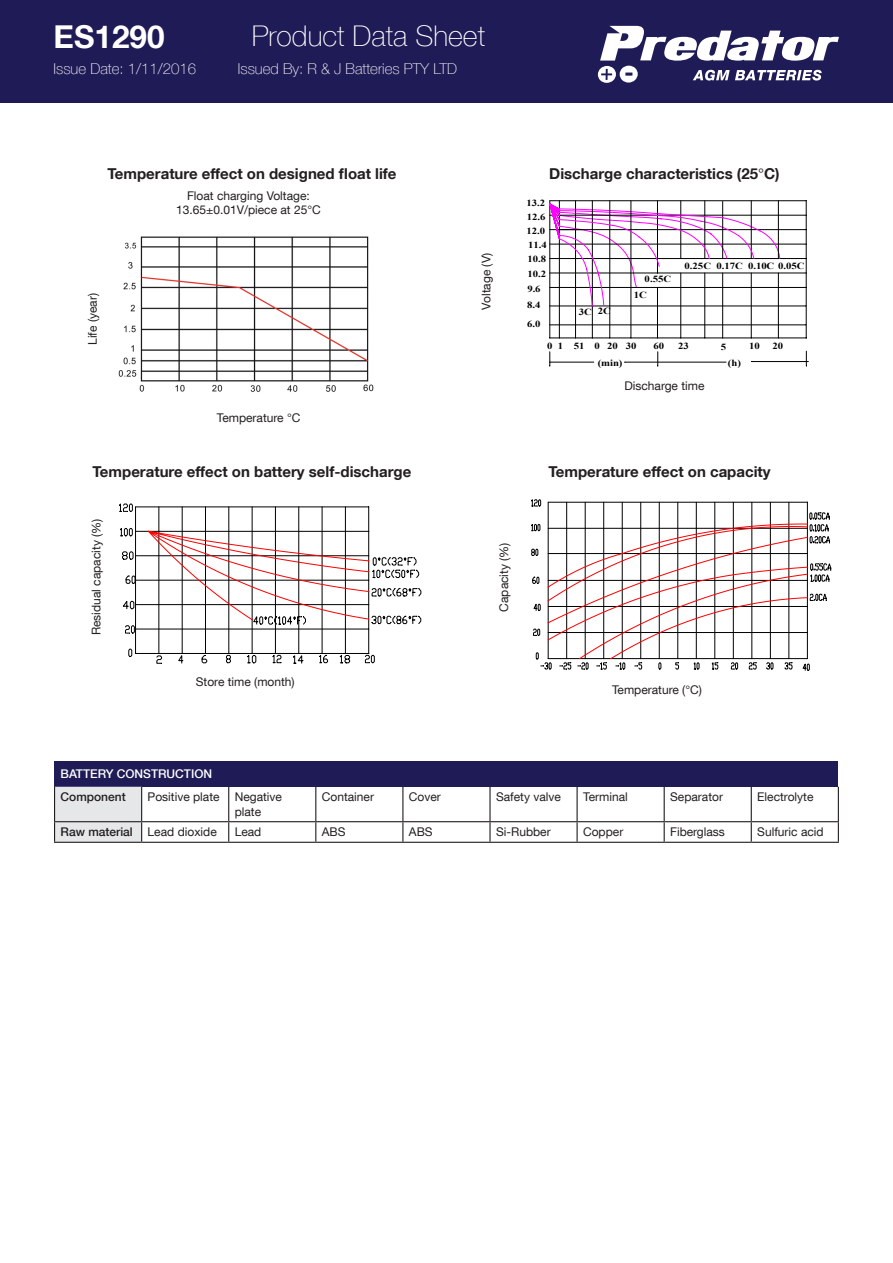
<style>
.page{position:relative;width:893px;height:1263px;background:#fff}
.page>*{position:absolute;margin:0;border:0;box-sizing:border-box;transform-origin:0 0}
.t1{font:700 31.5px "Helvetica Neue LT Com";color:#fff}
.t2{font:100 28.5px "Helvetica Neue LT Com";color:#fff}
.t3{font:700 15px "Helvetica Neue LT Com";color:#231f20}
.t4{font:100 15px "Helvetica Neue LT Com";color:#fff}
.t5{font:12px/14.4px "Helvetica Neue LT Com";color:#231f20;text-align:center}
.t6{font:500 12px "Helvetica Neue LT Com";color:#231f20}
.t7{font:500 12px "Helvetica Neue LT Com";color:#fff}
.t8{font:700 9.3px/18.9px "Times New Roman";color:#000;scale:1.14 1}
.s1{font-weight:400}
</style>
<div class="page">
<div style="left:55px;top:761px;width:783px;height:26px;background:#1f1b56"></div>
<hr style="left:228px;top:787px;width:1px;height:34px;background:#231f20">
<hr style="left:315px;top:787px;width:1px;height:34px;background:#231f20">
<hr style="left:402px;top:787px;width:1px;height:34px;background:#231f20">
<hr style="left:489px;top:787px;width:2px;height:34px;background:#231f20">
<hr style="left:576px;top:787px;width:2px;height:34px;background:#231f20">
<hr style="left:664px;top:787px;width:1px;height:34px;background:#231f20">
<hr style="left:751px;top:787px;width:1px;height:34px;background:#231f20">
<hr style="left:838px;top:787px;width:1px;height:34px;background:#231f20">
<hr style="left:142px;top:821px;width:87px;height:1px;background:#231f20">
<svg style="left:54px;top:787px;width:88px;height:55px;background:#dcdddf"></svg>
<hr style="left:229px;top:821px;width:87px;height:1px;background:#231f20">
<svg style="left:228px;top:822px;width:1px;height:20px"></svg>
<hr style="left:316px;top:821px;width:87px;height:1px;background:#231f20">
<svg style="left:315px;top:822px;width:1px;height:20px"></svg>
<hr style="left:403px;top:821px;width:87px;height:1px;background:#231f20">
<svg style="left:402px;top:822px;width:1px;height:20px"></svg>
<hr style="left:490px;top:821px;width:87px;height:1px;background:#231f20">
<hr style="left:489px;top:822px;width:2px;height:20px;background:#231f20">
<hr style="left:577px;top:821px;width:87px;height:1px;background:#231f20">
<hr style="left:576px;top:822px;width:2px;height:20px;background:#231f20">
<hr style="left:664px;top:821px;width:87px;height:1px;background:#231f20">
<svg style="left:664px;top:822px;width:1px;height:20px"></svg>
<hr style="left:751px;top:821px;width:88px;height:1px;background:#231f20">
<svg style="left:751px;top:822px;width:1px;height:20px"></svg>
<svg style="left:838px;top:822px;width:1px;height:20px"></svg>
<hr style="left:54px;top:842px;width:88px;height:1px;background:#231f20">
<hr style="left:142px;top:842px;width:87px;height:1px;background:#231f20">
<hr style="left:229px;top:842px;width:87px;height:1px;background:#231f20">
<hr style="left:316px;top:842px;width:87px;height:1px;background:#231f20">
<hr style="left:403px;top:842px;width:87px;height:1px;background:#231f20">
<hr style="left:490px;top:842px;width:87px;height:1px;background:#231f20">
<hr style="left:577px;top:842px;width:87px;height:1px;background:#231f20">
<hr style="left:664px;top:842px;width:87px;height:1px;background:#231f20">
<hr style="left:751px;top:842px;width:88px;height:1px;background:#231f20">
<div style="left:0;top:0;width:893px;height:102px;background:#1f1b56"></div>
<svg style="left:598px;top:26px;width:241px;height:57px"></svg>
<hr style="left:752px;top:361px;width:56px;height:1px;background:#000">
<img style="left:118px;top:236px;width:256px;height:156px">
<hr style="left:550px;top:200px;width:256px;height:1px;background:#000">
<hr style="left:550px;top:362px;width:44px;height:1px;background:#000">
<hr style="left:550px;top:287px;width:256px;height:1px;background:#000">
<hr style="left:550px;top:273px;width:256px;height:1px;background:#000">
<hr style="left:550px;top:258px;width:256px;height:1px;background:#000">
<hr style="left:550px;top:229px;width:256px;height:1px;background:#000">
<hr style="left:550px;top:244px;width:256px;height:1px;background:#000">
<hr style="left:550px;top:215px;width:256px;height:1px;background:#000">
<hr style="left:549px;top:306px;width:257px;height:1px;background:#000">
<hr style="left:549px;top:325px;width:257px;height:1px;background:#000">
<hr style="left:550px;top:338px;width:256px;height:1px;background:#000">
<hr style="left:550px;top:201px;width:1px;height:137px;background:#000">
<svg style="left:550px;top:352px;width:1px;height:15px"></svg>
<hr style="left:722px;top:273px;width:1px;height:65px;background:#000">
<hr style="left:751px;top:273px;width:1px;height:65px;background:#000">
<hr style="left:778px;top:273px;width:1px;height:65px;background:#000">
<hr style="left:704px;top:273px;width:1px;height:65px;background:#000">
<hr style="left:680px;top:273px;width:1px;height:65px;background:#000">
<hr style="left:631px;top:201px;width:1px;height:86px;background:#000">
<hr style="left:609px;top:201px;width:1px;height:86px;background:#000">
<hr style="left:575px;top:201px;width:1px;height:86px;background:#000">
<hr style="left:592px;top:201px;width:1px;height:86px;background:#000">
<hr style="left:559px;top:201px;width:1px;height:137px;background:#000">
<hr style="left:806px;top:201px;width:1px;height:137px;background:#000">
<hr style="left:625px;top:362px;width:101px;height:1px;background:#000">
<hr style="left:592px;top:287px;width:1px;height:51px;background:#000">
<hr style="left:575px;top:287px;width:1px;height:51px;background:#000">
<hr style="left:631px;top:287px;width:1px;height:51px;background:#000">
<hr style="left:609px;top:287px;width:1px;height:51px;background:#000">
<hr style="left:657px;top:287px;width:1px;height:51px;background:#000">
<svg style="left:657px;top:352px;width:1px;height:15px"></svg>
<svg style="left:806px;top:351px;width:1px;height:16px"></svg>
<hr style="left:704px;top:201px;width:1px;height:58px;background:#000">
<hr style="left:680px;top:201px;width:1px;height:58px;background:#000">
<hr style="left:657px;top:201px;width:1px;height:72px;background:#000">
<hr style="left:722px;top:201px;width:1px;height:58px;background:#000">
<hr style="left:778px;top:201px;width:1px;height:58px;background:#000">
<hr style="left:751px;top:201px;width:1px;height:58px;background:#000">
<svg style="left:550px;top:204px;width:230px;height:102px"></svg>
<svg style="left:119px;top:503px;width:302px;height:160px"></svg>
<svg style="left:122px;top:507px;width:247px;height:156px"></svg>
<svg style="left:531px;top:499px;width:278px;height:172px"></svg>
<svg style="left:548px;top:512px;width:283px;height:157px"></svg>
<p class="t1" style="left:54px;top:17px;width:112px">ES1290</p>
<p class="t2" style="left:252px;top:19px;width:235px">Product Data Sheet</p>
<p class="t4" style="left:54px;top:60px;width:144px">Issue Date: 1/11/2016</p>
<p class="t4" style="left:238px;top:60px;width:221px">Issued By: R &amp; J Batteries PTY LTD</p>
<p class="t3" style="left:107px;top:164px;width:291px">Temperature effect on designed float life</p>
<p class="t5" style="left:176px;top:188px;width:146px">Float charging Voltage:<br>13.65±0.01V/piece at 25°C</p>
<p class="t5" style="left:85px;top:345px;width:53px;rotate:-90deg">Life (year)</p>
<p class="t5" style="left:217px;top:410px;width:85px">Temperature °C</p>
<p class="t5" style="left:479px;top:310px;width:58px;rotate:-90deg">Voltage (V)</p>
<p class="t3" style="left:549px;top:164px;width:232px">Discharge characteristics (25<span class="s1">°</span>C)</p>
<p class="t8" style="left:527px;top:196px;width:18px;line-height:13.4px">13.2<br>12.6</p>
<p class="t8" style="left:527px;top:221px;width:18px">12.0</p>
<p class="t8" style="left:527px;top:264px;width:18px">10.2</p>
<p class="t8" style="left:528px;top:235px;width:18px">11.4</p>
<p class="t8" style="left:527px;top:249px;width:18px">10.8</p>
<p class="t8" style="left:527px;top:279px;width:13px">9.6</p>
<p class="t8" style="left:527px;top:296px;width:13px">8.4<br>6.0</p>
<p class="t8" style="left:547px;top:336px;width:16px">0 1</p>
<p class="t8" style="left:598px;top:301px;width:13px">2C</p>
<p class="t8" style="left:579px;top:302px;width:13px">3C</p>
<p class="t8" style="left:634px;top:270px;width:34px;line-height:16px;text-indent:11px">0.55C<br>1C</p>
<p class="t8" style="left:685px;top:256px;width:107px">0.25C 0.17C 0.10C 0.05C</p>
<p class="t8" style="left:574px;top:336px;width:57px">51 0 20 30</p>
<p class="t8" style="left:598px;top:353px;width:23px">(min)</p>
<p class="t8" style="left:653px;top:336px;width:11px">60</p>
<p class="t8" style="left:678px;top:336px;width:11px">23</p>
<p class="t8" style="left:749px;top:336px;width:11px">10</p>
<p class="t8" style="left:728px;top:353px;width:13px">(h)</p>
<p class="t8" style="left:721px;top:337px;width:6px">5</p>
<p class="t8" style="left:772px;top:336px;width:11px">20</p>
<p class="t5" style="left:624px;top:378px;width:82px">Discharge time</p>
<p class="t3" style="left:92px;top:463px;width:320px">Temperature effect on battery self-discharge</p>
<p class="t3" style="left:548px;top:463px;width:224px">Temperature effect on capacity</p>
<p class="t5" style="left:89px;top:635px;width:118px;rotate:-90deg">Residual capacity (%)</p>
<p class="t5" style="left:196px;top:674px;width:100px">Store time (month)</p>
<p class="t5" style="left:496px;top:612px;width:71px;rotate:-90deg">Capacity (%)</p>
<p class="t5" style="left:612px;top:682px;width:91px">Temperature (°C)</p>
<p class="t7" style="left:61px;top:767px;width:153px">BATTERY CONSTRUCTION</p>
<p class="t6" style="left:61px;top:790px;width:67px">Component</p>
<p class="t5" style="left:148px;top:789px;width:74px">Positive plate</p>
<p class="t5" style="left:235px;top:789px;width:49px;text-align:left">Negative plate</p>
<p class="t5" style="left:322px;top:789px;width:54px">Container</p>
<p class="t5" style="left:409px;top:789px;width:33px">Cover</p>
<p class="t5" style="left:496px;top:789px;width:66px">Safety valve</p>
<p class="t5" style="left:583px;top:789px;width:46px">Terminal</p>
<p class="t5" style="left:670px;top:789px;width:54px">Separator</p>
<p class="t5" style="left:757px;top:789px;width:58px">Electrolyte</p>
<p class="t6" style="left:61px;top:825px;width:74px">Raw material</p>
<p class="t5" style="left:148px;top:824px;width:71px">Lead dioxide</p>
<p class="t5" style="left:235px;top:824px;width:28px">Lead</p>
<p class="t5" style="left:322px;top:824px;width:25px">ABS</p>
<p class="t5" style="left:409px;top:824px;width:25px">ABS</p>
<p class="t5" style="left:496px;top:824px;width:56px">Si-Rubber</p>
<p class="t5" style="left:583px;top:824px;width:42px">Copper</p>
<p class="t5" style="left:670px;top:824px;width:56px">Fiberglass</p>
<p class="t5" style="left:757px;top:824px;width:68px">Sulfuric acid</p>
</div>
